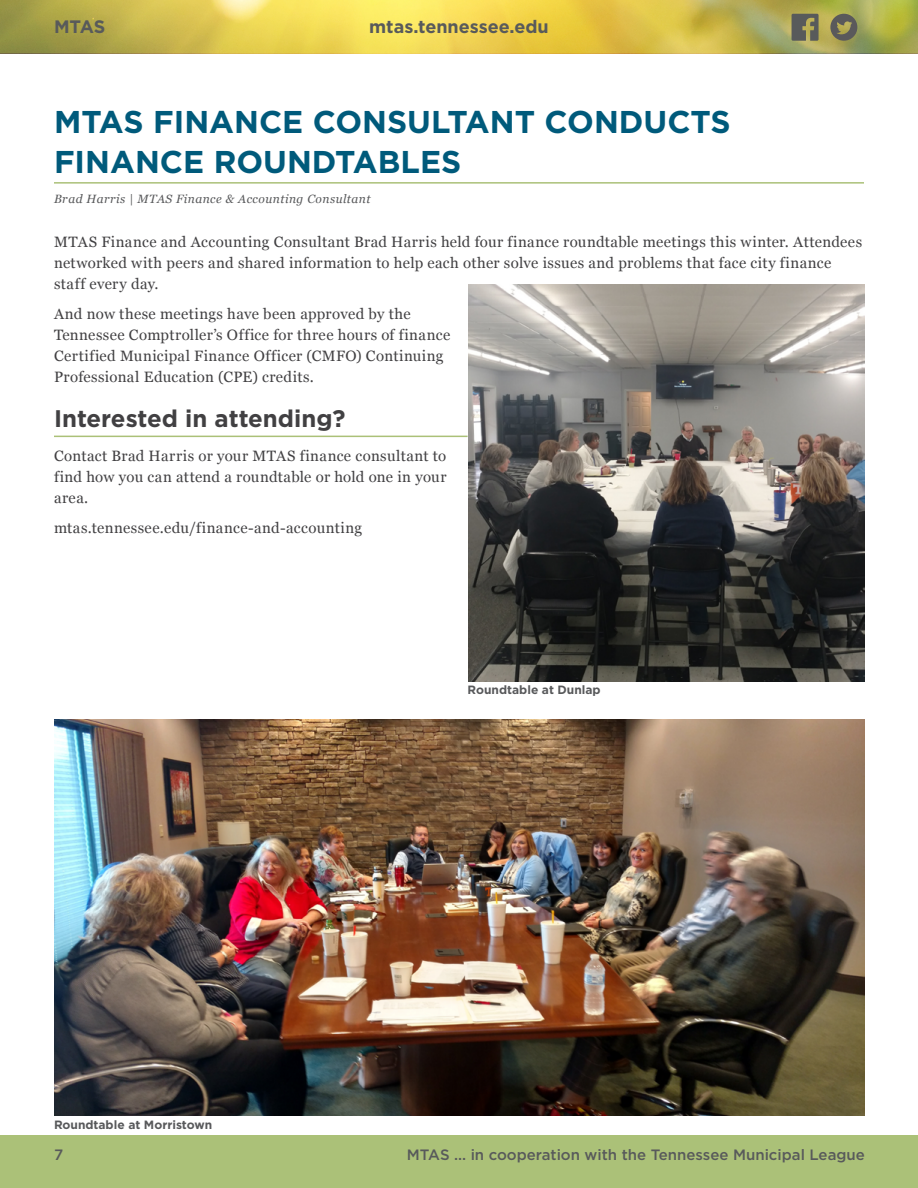
<style>
.page{position:relative;width:918px;height:1188px;background:#fff}
.page>*{position:absolute;margin:0;border:0;box-sizing:border-box;transform-origin:0 0}
.t1{font:700 31.5px/40.5px "Gotham";color:#005a7b}
.t2{font:700 24px "Gotham";color:#414042}
.t3{font:700 18px "Gotham";color:#585a5b}
.t4{font:15px/21px "Georgia";letter-spacing:.025em;color:#414042}
.t5{font:500 15px "Gotham";color:#585a5b}
.t6{font:italic 12px "Georgia";letter-spacing:.04em;color:#58595b}
.t7{font:700 12px "Gotham";color:#58595b}
</style>
<div class="page">
<svg style="left:0;top:0;width:918px;height:53px;background:#d3c151"></svg>
<svg style="left:830px;top:14px;width:27px;height:27px"></svg>
<svg style="left:792px;top:14px;width:27px;height:27px"></svg>
<div style="left:0;top:1135px;width:918px;height:53px;background:#abc178"></div>
<hr style="left:54px;top:182px;width:810px;height:2px;background:#abc178">
<hr style="left:54px;top:436px;width:414px;height:1px;background:#abc178">
<img style="left:468px;top:284px;width:397px;height:397px">
<img style="left:54px;top:719px;width:811px;height:397px">
<p class="t3" style="left:54px;top:14px;width:53px">MTAS</p>
<p class="t3" style="left:369px;top:14px;width:181px">mtas.tennessee.edu</p>
<h1 class="t1" style="left:54px;top:101px;width:678px">MTAS FINANCE CONSULTANT CONDUCTS<br>FINANCE ROUNDTABLES</h1>
<p class="t6" style="left:54px;top:190px;width:318px">Brad Harris | MTAS Finance &amp; Accounting Consultant</p>
<p class="t4" style="left:54px;top:230px;width:810px">MTAS Finance and Accounting Consultant Brad Harris held four finance roundtable meetings this winter. Attendees networked with peers and shared information to help each other solve issues and problems that face city finance staff every day.</p>
<p class="t4" style="left:54px;top:302px;width:398px">And now these meetings have been approved by the Tennessee Comptroller’s Office for three hours of finance Certified Municipal Finance Officer (CMFO) Continuing Professional Education (CPE) credits.</p>
<h2 class="t2" style="left:54px;top:402px;width:293px">Interested in attending?</h2>
<p class="t4" style="left:54px;top:445px;width:394px;text-align:justify">Contact Brad Harris or your MTAS finance consultant to find how you can attend a roundtable or hold one in your area.</p>
<p class="t4" style="left:54px;top:517px;width:310px">mtas.tennessee.edu/finance-and-accounting</p>
<p class="t7" style="left:54px;top:1116px;width:160px">Roundtable at Morristown</p>
<p class="t7" style="left:468px;top:682px;width:135px">Roundtable at Dunlap</p>
<p class="t5" style="left:54px;top:1145px;width:11px">7</p>
<p class="t5" style="left:407px;top:1145px;width:459px">MTAS ... in cooperation with the Tennessee Municipal League</p>
</div>
